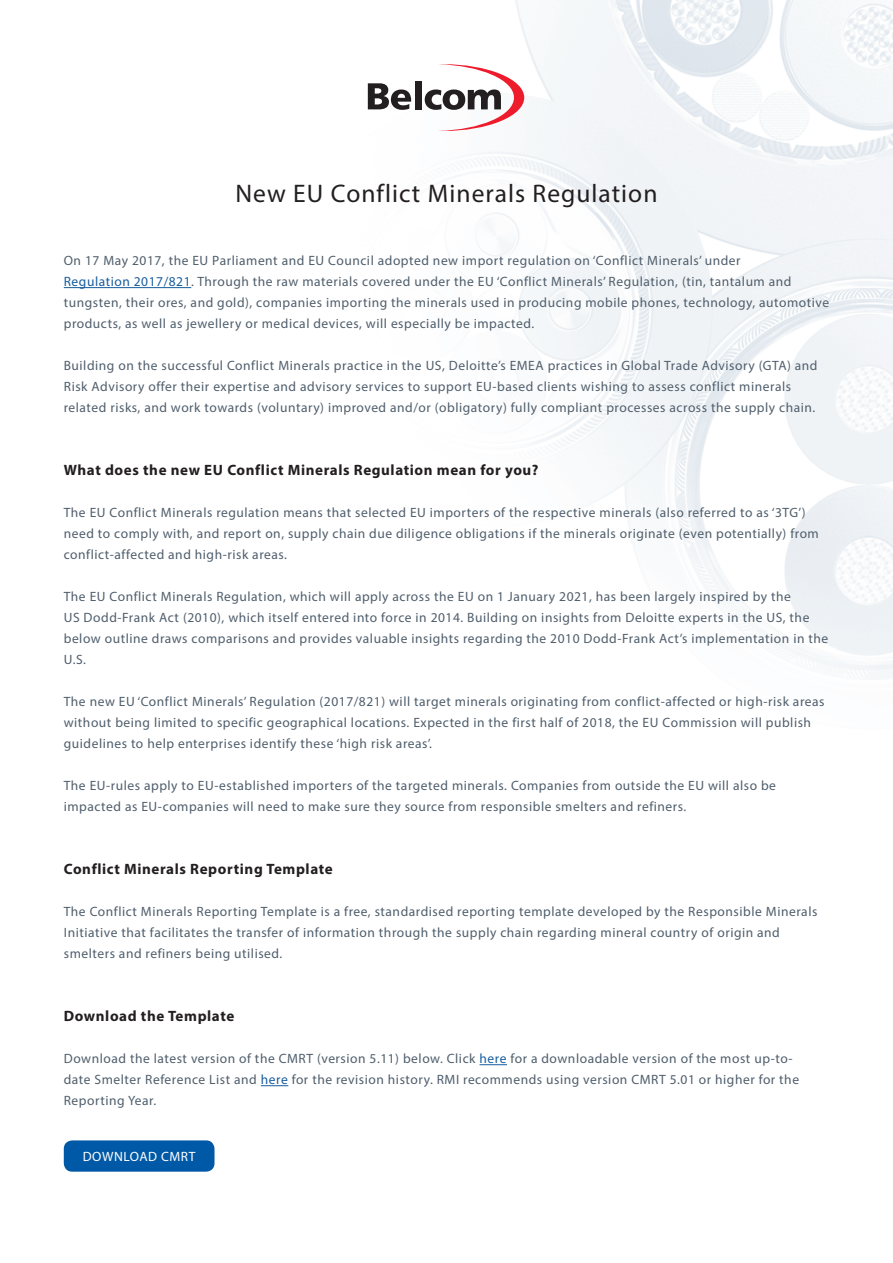
<style>
.page{position:relative;width:893px;height:1263px;background:#fff}
.page>*{position:absolute;margin:0;border:0;box-sizing:border-box;transform-origin:0 0}
.t1{font:25.5px "Myriad Pro";letter-spacing:.04em;color:#231f20}
.t2{font:700 15px "Myriad Pro";letter-spacing:.04em;color:#231f20}
.t3{font:13.5px/21px "Myriad Pro";letter-spacing:.04em;color:#4f5e6c}
.t4{font:13.5px "Myriad Pro";letter-spacing:.04em;color:#fff}
.s1{color:#175d9e}
</style>
<div class="page">
<img style="left:63px;top:0;width:830px;height:1150px">
<div style="left:64px;top:1140px;width:150px;height:32px;background:#0059a6;border-radius:9px"></div>
<svg style="left:368px;top:83px;width:43px;height:27px"></svg>
<div style="left:415px;top:81px;width:6px;height:28px;background:#231f20"></div>
<svg style="left:425px;top:64px;width:99px;height:67px"></svg>
<hr style="left:64px;top:287px;width:127px;height:1px;background:#175d9e">
<svg style="left:480px;top:1064px;width:27px;height:1px"></svg>
<svg style="left:261px;top:1085px;width:27px;height:1px"></svg>
<p class="t1" style="left:235px;top:178px;width:423px">New EU Conflict Minerals Regulation</p>
<p class="t3" style="left:64px;top:250px;width:678px">On 17 May 2017, the EU Parliament and EU Council adopted new import regulation on ‘Conflict Minerals’ under</p>
<p class="t3" style="left:64px;top:271px;width:767px"><span class="s1">Regulation 2017/821</span>. Through the raw materials covered under the EU ‘Conflict Minerals’ Regulation, (tin, tantalum and tungsten, their ores, and gold), companies importing the minerals used in producing mobile phones, technology, automotive products, as well as jewellery or medical devices, will especially be impacted.</p>
<p class="t3" style="left:64px;top:355px;width:755px">Building on the successful Conflict Minerals practice in the US, Deloitte’s EMEA practices in Global Trade Advisory (GTA) and<br>Risk Advisory offer their expertise and advisory services to support EU-based clients wishing to assess conflict minerals related risks, and work towards (voluntary) improved and/or (obligatory) fully compliant processes across the supply chain.</p>
<p class="t2" style="left:64px;top:460px;width:476px">What does the new EU Conflict Minerals Regulation mean for you?</p>
<p class="t3" style="left:64px;top:502px;width:757px">The EU Conflict Minerals regulation means that selected EU importers of the respective minerals (also referred to as ‘3TG’) need to comply with, and report on, supply chain due diligence obligations if the minerals originate (even potentially) from conflict-affected and high-risk areas.</p>
<p class="t3" style="left:64px;top:586px;width:766px">The EU Conflict Minerals Regulation, which will apply across the EU on 1 January 2021, has been largely inspired by the<br>US Dodd-Frank Act (2010), which itself entered into force in 2014. Building on insights from Deloitte experts in the US, the below outline draws comparisons and provides valuable insights regarding the 2010 Dodd-Frank Act’s implementation in the U.S.</p>
<p class="t3" style="left:64px;top:691px;width:762px">The new EU ‘Conflict Minerals’ Regulation (2017/821) will target minerals originating from conflict-affected or high-risk areas without being limited to specific geographical locations. Expected in the first half of 2018, the EU Commission will publish guidelines to help enterprises identify these ‘high risk areas’.</p>
<p class="t3" style="left:64px;top:775px;width:714px">The EU-rules apply to EU-established importers of the targeted minerals. Companies from outside the EU will also be impacted as EU-companies will need to make sure they source from responsible smelters and refiners.</p>
<p class="t2" style="left:64px;top:859px;width:270px">Conflict Minerals Reporting Template</p>
<p class="t3" style="left:64px;top:901px;width:755px">The Conflict Minerals Reporting Template is a free, standardised reporting template developed by the Responsible Minerals<br>Initiative that facilitates the transfer of information through the supply chain regarding mineral country of origin and smelters and refiners being utilised.</p>
<p class="t2" style="left:64px;top:1006px;width:172px">Download the Template</p>
<p class="t3" style="left:64px;top:1048px;width:737px">Download the latest version of the CMRT (version 5.11) below. Click <span class="s1">here</span> for a downloadable version of the most up-to&shy;date Smelter Reference List and <span class="s1">here</span> for the revision history. RMI recommends using version CMRT 5.01 or higher for the<br>Reporting Year.</p>
<p class="t4" style="left:83px;top:1148px;width:114px">DOWNLOAD CMRT</p>
</div>
